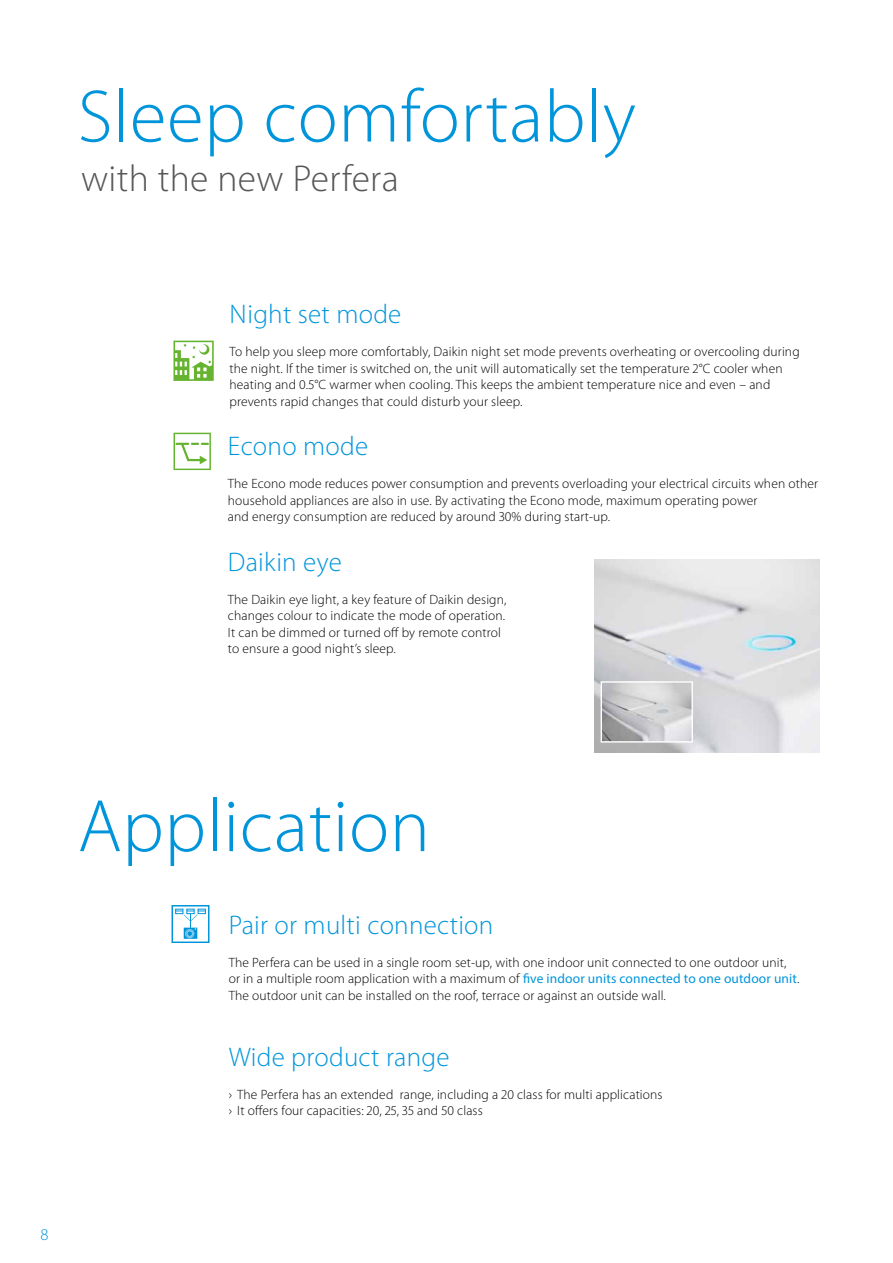
<style>
.page{position:relative;width:893px;height:1263px;background:#fff}
.page>*{position:absolute;margin:0;border:0;box-sizing:border-box;transform-origin:0 0}
.t1{font:300 75px "Myriad Pro";letter-spacing:.01em;color:#0095db}
.t2{font:300 37.5px "Myriad Pro";letter-spacing:.01em;color:#575756}
.t3{font:300 27px "Myriad Pro";letter-spacing:.01em;color:#0095db}
.t4{font:300 16.5px "Myriad Pro";color:#0095db}
.t5{font:300 13.5px/16.5px "Myriad Pro";letter-spacing:.01em;color:#000}
.s1{font-weight:400;color:#0095db}
</style>
<div class="page">
<img style="left:594px;top:559px;width:225px;height:193px">
<img style="left:603px;top:683px;width:88px;height:58px">
<div style="left:601px;top:681px;width:92px;height:62px;border:1px solid #fff"></div>
<svg style="left:173px;top:341px;width:41px;height:40px"></svg>
<svg style="left:172px;top:905px;width:37px;height:38px"></svg>
<svg style="left:174px;top:433px;width:37px;height:37px"></svg>
<h1 class="t1" style="left:78px;top:75px;width:560px">Sleep comfortably</h1>
<h2 class="t2" style="left:81px;top:158px;width:319px">with the new Perfera</h2>
<h3 class="t3" style="left:230px;top:299px;width:173px">Night set mode</h3>
<p class="t5" style="left:230px;top:343px;width:572px">To help you sleep more comfortably, Daikin night set mode prevents overheating or overcooling during the night. If the timer is switched on, the unit will automatically set the temperature 2°C cooler when heating and 0.5°C warmer when cooling. This keeps the ambient temperature nice and even – and prevents rapid changes that could disturb your sleep.</p>
<h3 class="t3" style="left:228px;top:431px;width:142px">Econo mode</h3>
<p class="t5" style="left:228px;top:475px;width:592px">The Econo mode reduces power consumption and prevents overloading your electrical circuits when other household appliances are also in use. By activating the Econo mode, maximum operating power<br>and energy consumption are reduced by around 30% during start-up.</p>
<h3 class="t3" style="left:228px;top:547px;width:115px">Daikin eye</h3>
<p class="t5" style="left:228px;top:591px;width:280px">The Daikin eye light, a key feature of Daikin design, changes colour to indicate the mode of operation.<br>It can be dimmed or turned off by remote control to ensure a good night’s sleep.</p>
<h1 class="t1" style="left:78px;top:785px;width:354px">Application</h1>
<h3 class="t3" style="left:229px;top:910px;width:266px">Pair or multi connection</h3>
<p class="t5" style="left:229px;top:954px;width:572px">The Perfera can be used in a single room set-up, with one indoor unit connected to one outdoor unit, or in a multiple room application with a maximum of <span class="s1">five indoor units connected to one outdoor unit</span>.<br>The outdoor unit can be installed on the roof, terrace or against an outside wall.</p>
<h3 class="t3" style="left:229px;top:1042px;width:222px">Wide product range</h3>
<p class="t5" style="left:229px;top:1086px;width:435px">› The Perfera has an extended range, including a 20 class for multi applications › It offers four capacities: 20, 25, 35 and 50 class</p>
<p class="t4" style="left:40px;top:1225px;width:10px">8</p>
</div>
